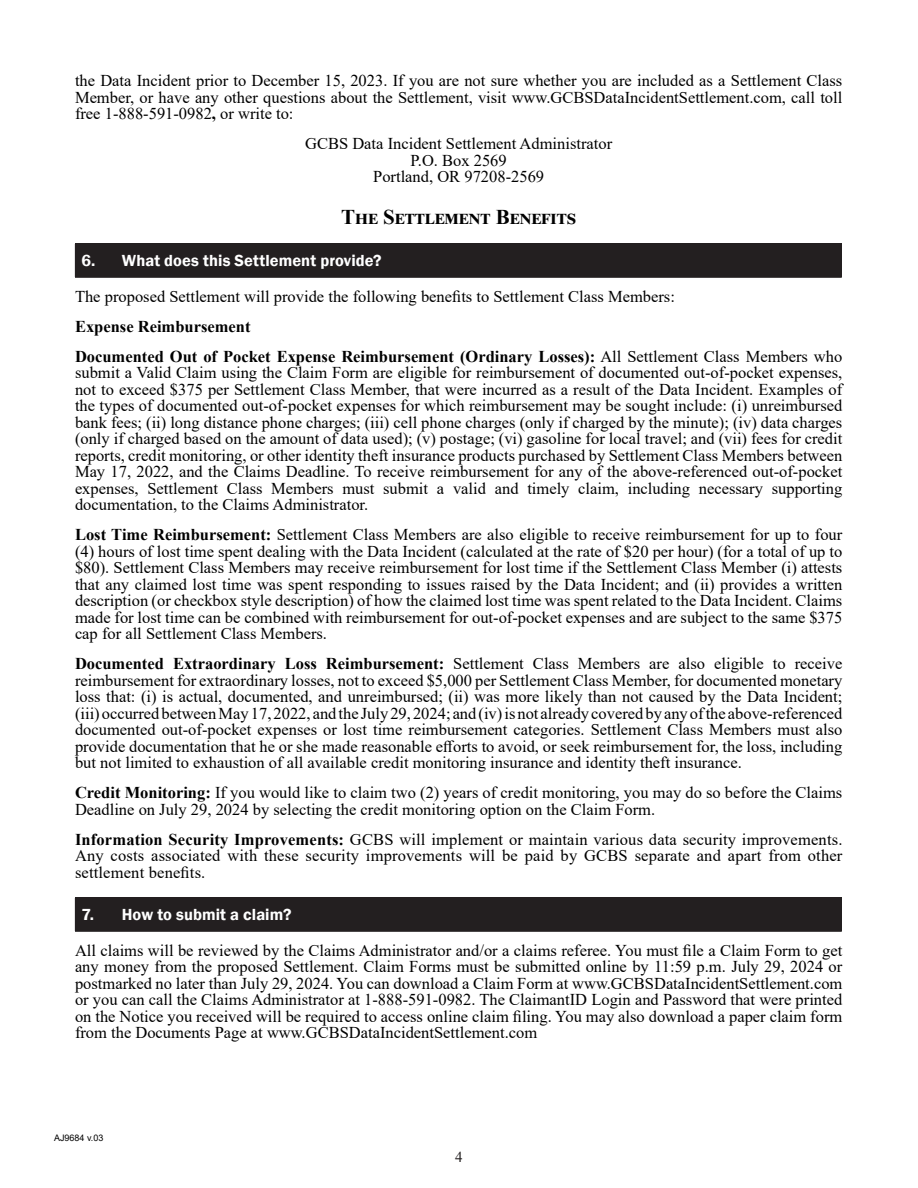
<style>
.page{position:relative;width:918px;height:1188px;background:#fff}
.page>*{position:absolute;margin:0;border:0;box-sizing:border-box;transform-origin:0 0}
.t1{font:700 21px "Times New Roman";color:#000}
.t2{font:16.5px/16.5px "Times New Roman";color:#000;text-align:justify}
.t3{font:600 16.5px "Franklin Gothic";letter-spacing:.005em;color:#fff}
.t4{font:700 16.5px "Times New Roman";color:#000}
.t5{font:15px "Times New Roman";color:#231f20}
.t6{font:9px "Arial";color:#000}
.s1{font-weight:700}
</style>
<div class="page">
<div style="left:75px;top:244px;width:766px;height:33px;background:#231f20"></div>
<hr style="left:75px;top:243px;width:767px;height:1px;background:#231f20">
<hr style="left:841px;top:244px;width:1px;height:33px;background:#231f20">
<hr style="left:75px;top:277px;width:767px;height:1px;background:#231f20">
<div style="left:75px;top:898px;width:766px;height:33px;background:#231f20"></div>
<hr style="left:75px;top:897px;width:767px;height:1px;background:#231f20">
<hr style="left:841px;top:898px;width:1px;height:33px;background:#231f20">
<hr style="left:75px;top:931px;width:767px;height:1px;background:#231f20">
<p class="t2" style="left:75px;top:72px;width:769px">the Data Incident prior to December 15, 2023. If you are not sure whether you are included as a Settlement Class Member, or have any other questions about the Settlement, visit www.GCBSDataIncidentSettlement.com, call toll free 1-888-591-0982<span class="s1">,</span> or write to:</p>
<p class="t2" style="left:305px;top:135px;width:309px">GCBS Data Incident Settlement Administrator</p>
<p class="t2" style="left:411px;top:152px;width:98px">P.O. Box 2569</p>
<p class="t2" style="left:373px;top:168px;width:172px">Portland, OR 97208-2569</p>
<p class="t1" style="left:341px;top:202px;width:236px">The Settlement Benefits</p>
<p class="t3" style="left:81px;top:251px;width:302px">6. What does this Settlement provide?</p>
<p class="t2" style="left:75px;top:287px;width:601px">The proposed Settlement will provide the following benefits to Settlement Class Members:</p>
<p class="t4" style="left:75px;top:314px;width:177px">Expense Reimbursement</p>
<p class="t2" style="left:75px;top:347px;width:769px"><span class="s1">Documented Out of Pocket Expense Reimbursement (Ordinary Losses):</span> All Settlement Class Members who submit a Valid Claim using the Claim Form are eligible for reimbursement of documented out-of-pocket expenses, not to exceed $375 per Settlement Class Member, that were incurred as a result of the Data Incident. Examples of the types of documented out-of-pocket expenses for which reimbursement may be sought include: (i) unreimbursed bank fees; (ii) long distance phone charges; (iii) cell phone charges (only if charged by the minute); (iv) data charges (only if charged based on the amount of data used); (v) postage; (vi) gasoline for local travel; and (vii) fees for credit reports, credit monitoring, or other identity theft insurance products purchased by Settlement Class Members between May 17, 2022, and the Claims Deadline. To receive reimbursement for any of the above-referenced out-of-pocket expenses, Settlement Class Members must submit a valid and timely claim, including necessary supporting documentation, to the Claims Administrator.</p>
<p class="t2" style="left:75px;top:526px;width:769px"><span class="s1">Lost Time Reimbursement:</span> Settlement Class Members are also eligible to receive reimbursement for up to four (4) hours of lost time spent dealing with the Data Incident (calculated at the rate of $20 per hour) (for a total of up to $80). Settlement Class Members may receive reimbursement for lost time if the Settlement Class Member (i) attests that any claimed lost time was spent responding to issues raised by the Data Incident; and (ii) provides a written description (or checkbox style description) of how the claimed lost time was spent related to the Data Incident. Claims made for lost time can be combined with reimbursement for out-of-pocket expenses and are subject to the same $375 cap for all Settlement Class Members.</p>
<p class="t2" style="left:75px;top:655px;width:769px"><span class="s1">Documented Extraordinary Loss Reimbursement:</span> Settlement Class Members are also eligible to receive reimbursement for extraordinary losses, not to exceed $5,000 per Settlement Class Member, for documented monetary loss that: (i) is actual, documented, and unreimbursed; (ii) was more likely than not caused by the Data Incident; (iii) occurred between May 17, 2022, and the July 29, 2024; and (iv) is not already covered by any of the above-referenced documented out-of-pocket expenses or lost time reimbursement categories. Settlement Class Members must also provide documentation that he or she made reasonable efforts to avoid, or seek reimbursement for, the loss, including but not limited to exhaustion of all available credit monitoring insurance and identity theft insurance.</p>
<p class="t2" style="left:75px;top:784px;width:769px"><span class="s1">Credit Monitoring:</span> If you would like to claim two (2) years of credit monitoring, you may do so before the Claims<br>Deadline on July 29, 2024 by selecting the credit monitoring option on the Claim Form.</p>
<p class="t2" style="left:75px;top:830px;width:769px"><span class="s1">Information Security Improvements:</span> GCBS will implement or maintain various data security improvements.<br>Any costs associated with these security improvements will be paid by GCBS separate and apart from other settlement benefits.</p>
<p class="t3" style="left:81px;top:905px;width:212px">7. How to submit a claim?</p>
<p class="t2" style="left:75px;top:941px;width:769px">All claims will be reviewed by the Claims Administrator and/or a claims referee. You must file a Claim Form to get any money from the proposed Settlement. Claim Forms must be submitted online by 11:59 p.m. July 29, 2024 or postmarked no later than July 29, 2024. You can download a Claim Form at www.GCBSDataIncidentSettlement.com or you can call the Claims Administrator at 1-888-591-0982. The ClaimantID Login and Password that were printed on the Notice you received will be required to access online claim filing. You may also download a paper claim form from the Documents Page at www.GCBSDataIncidentSettlement.com</p>
<p class="t6" style="left:54px;top:1131px;width:51px">AJ9684 v.03</p>
<p class="t5" style="left:455px;top:1146px;width:9px">4</p>
</div>
